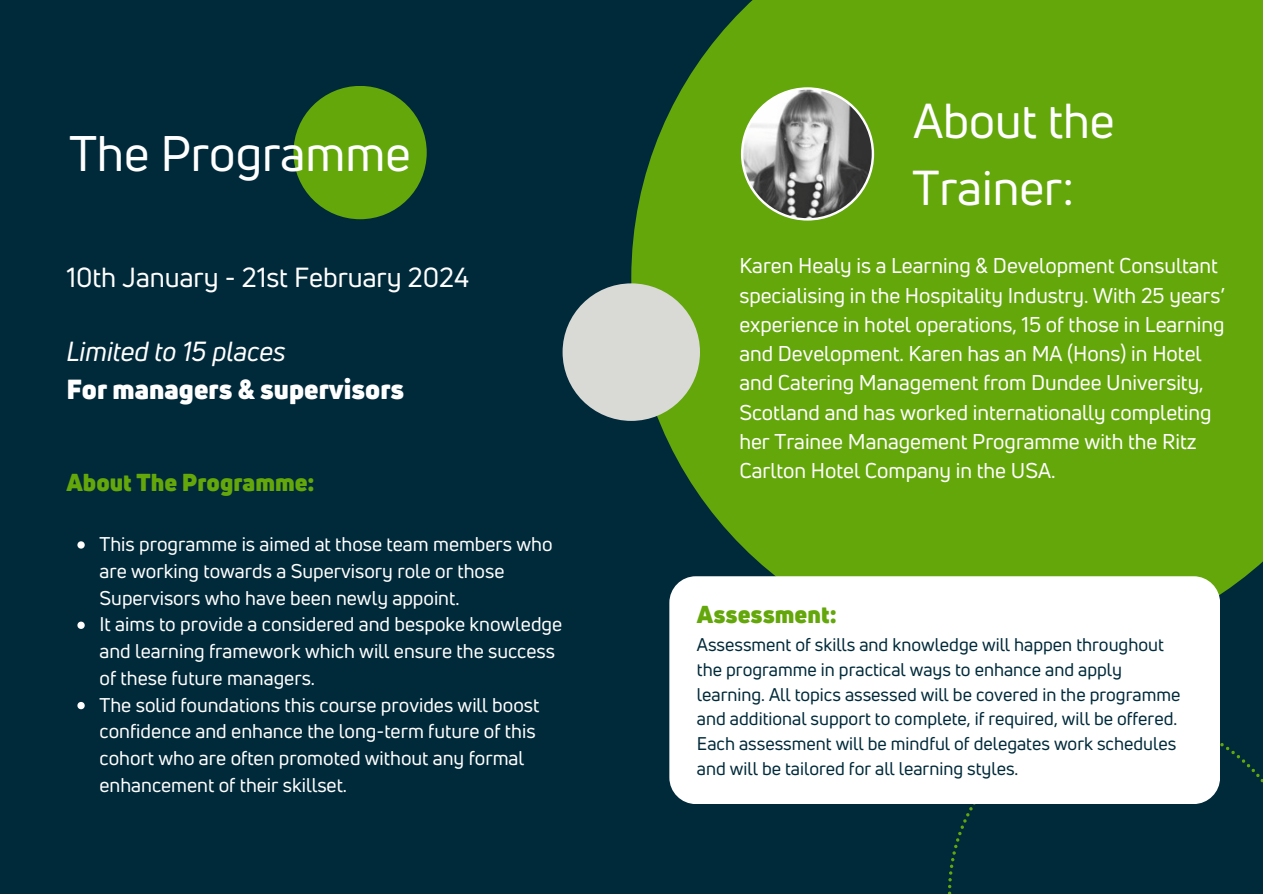
<style>
.page{position:relative;width:1263px;height:894px;background:#fff}
.page>*{position:absolute;margin:0;border:0;box-sizing:border-box;transform-origin:0 0}
.t1{font:48.9px "Uni Neue";color:#fff}
.t2{font:48px "Uni Neue";color:#fff}
.t3{font:27px "Uni Neue";color:#fff}
.t4{font:900 27px "Uni Neue";color:#fff}
.t5{font:italic 27px "Uni Neue";color:#fff}
.t6{font:900 24px "Uni Neue";color:#64a70b}
.t7{font:21px/29.2px "Uni Neue";color:#fff}
.t8{font:19.5px/26.7px "Uni Neue";color:#fff}
.t9{font:18px/24.8px "Uni Neue";color:#002a3a}
</style>
<div class="page">
<div style="left:0;top:0;width:1263px;height:893px;background:#002a3a"></div>
<div style="left:293px;top:86px;width:134px;height:133px;background:#64a70b;border-radius:50%"></div>
<svg style="left:631px;top:0;width:632px;height:595px;background:#5d9e0e"></svg>
<hr style="left:834px;top:346px;width:429px;height:3px;background:#64a70b">
<div style="left:563px;top:283px;width:137px;height:138px;background:#d9d9d6;border-radius:50%"></div>
<svg style="left:77px;top:541px;width:8px;height:7px"></svg>
<svg style="left:77px;top:621px;width:8px;height:7px"></svg>
<svg style="left:77px;top:702px;width:8px;height:7px"></svg>
<svg style="left:741px;top:87px;width:133px;height:133px;background:#8d9b7a"></svg>
<svg style="left:948px;top:743px;width:315px;height:150px"></svg>
<div style="left:669px;top:576px;width:551px;height:227px;background:#fff"></div>
<p class="t1" style="left:69px;top:119px;width:343px">The Programme</p>
<p class="t3" style="left:66px;top:259px;width:404px">10th January - 21st February 2024</p>
<p class="t5" style="left:66px;top:333px;width:221px">Limited to 15 places</p>
<p class="t4" style="left:66px;top:370px;width:339px">For managers &amp; supervisors</p>
<p class="t6" style="left:66px;top:466px;width:250px">About The Programme:</p>
<p class="t8" style="left:100px;top:530px;width:455px">This programme is aimed at those team members who are working towards a Supervisory role or those<br>Supervisors who have been newly appoint.</p>
<p class="t8" style="left:100px;top:610px;width:464px">It aims to provide a considered and bespoke knowledge and learning framework which will ensure the success of these future managers.</p>
<p class="t8" style="left:100px;top:690px;width:441px">The solid foundations this course provides will boost confidence and enhance the long-term future of this cohort who are often promoted without any formal enhancement of their skillset.</p>
<p class="t2" style="left:913px;top:88px;width:203px">About the</p>
<p class="t2" style="left:913px;top:154px;width:163px">Trainer:</p>
<p class="t7" style="left:739px;top:251px;width:487px">Karen Healy is a Learning &amp; Development Consultant specialising in the Hospitality Industry. With 25 years’ experience in hotel operations, 15 of those in Learning and Development. Karen has an MA (Hons) in Hotel and Catering Management from Dundee University, Scotland and has worked internationally completing her Trainee Management Programme with the Ritz Carlton Hotel Company in the USA.</p>
<p class="t6" style="left:697px;top:597px;width:141px">Assessment:</p>
<p class="t9" style="left:697px;top:631px;width:485px">Assessment of skills and knowledge will happen throughout the programme in practical ways to enhance and apply learning. All topics assessed will be covered in the programme and additional support to complete, if required, will be offered.<br>Each assessment will be mindful of delegates work schedules and will be tailored for all learning styles.</p>
</div>
